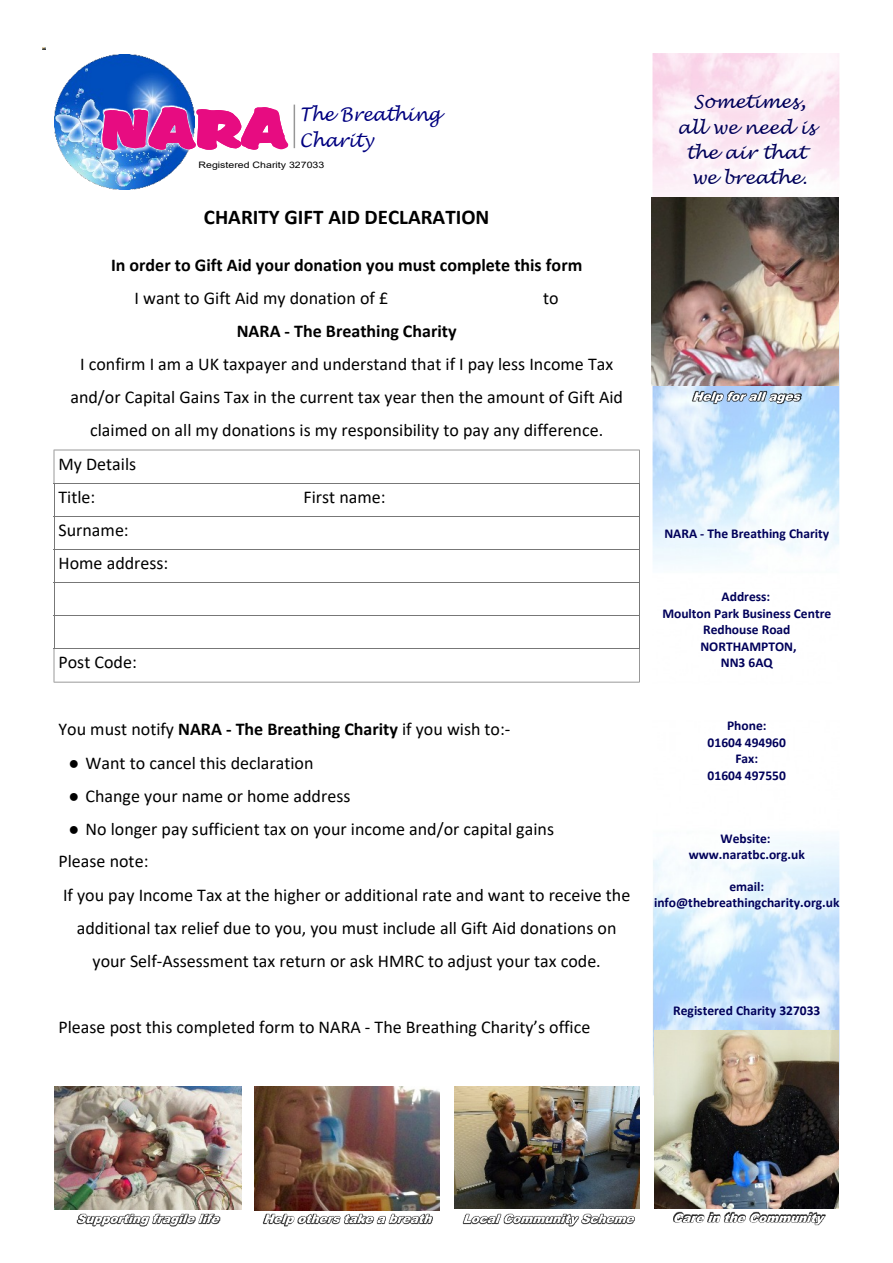
<style>
.page{position:relative;width:893px;height:1263px;background:#fff}
.page>*{position:absolute;margin:0;border:0;box-sizing:border-box;transform-origin:0 0}
.t1{font:700 21px "Calibri";color:#000}
.t2{font:italic 18.75px/26px "Lucida Handwriting";color:#000080;scale:.92 1}
.t3{font:18px/33.2px "Calibri";color:#000}
.t4{font:700 18px "Calibri";color:#000}
.t5{font:italic 18px/25.3px "Lucida Handwriting";color:#00005a;text-align:center}
.t6{font:700 13.5px/16.5px "Calibri";color:#00005a;text-align:center}
.t7{font:8.85px "Arial";color:#000;scale:1.19 1}
.s1{font-weight:700}
.s2{font-family:"Times New Roman"}
.s3{font-size:21px}
</style>
<div class="page">
<img style="left:454px;top:1086px;width:185px;height:123px">
<img style="left:254px;top:1086px;width:186px;height:141px">
<img style="left:54px;top:1086px;width:188px;height:141px">
<img style="left:652px;top:53px;width:188px;height:1043px">
<img style="left:635px;top:507px;width:205px;height:583px">
<img style="left:651px;top:70px;width:189px;height:366px">
<img style="left:651px;top:386px;width:189px;height:29px">
<svg style="left:693px;top:392px;width:107px;height:11px"></svg>
<img style="left:54px;top:55px;width:134px;height:134px">
<img style="left:99px;top:92px;width:197px;height:77px">
<svg style="left:102px;top:107px;width:186px;height:43px;background:#da45a0"></svg>
<hr style="left:294px;top:105px;width:1px;height:43px;background:#969696">
<img style="left:652px;top:198px;width:187px;height:187px">
<img style="left:654px;top:1031px;width:185px;height:177px">
<svg style="left:78px;top:1214px;width:141px;height:11px"></svg>
<svg style="left:264px;top:1214px;width:168px;height:11px"></svg>
<img style="left:462px;top:1213px;width:173px;height:14px">
<svg style="left:464px;top:1214px;width:170px;height:11px"></svg>
<img style="left:654px;top:1208px;width:185px;height:18px">
<svg style="left:674px;top:1213px;width:151px;height:12px"></svg>
<hr style="left:54px;top:483px;width:586px;height:1px;background:#777">
<hr style="left:54px;top:516px;width:586px;height:1px;background:#777">
<hr style="left:54px;top:549px;width:586px;height:1px;background:#777">
<hr style="left:54px;top:582px;width:586px;height:1px;background:#777">
<hr style="left:54px;top:615px;width:586px;height:1px;background:#777">
<hr style="left:54px;top:483px;width:1px;height:34px;background:#777">
<hr style="left:54px;top:516px;width:1px;height:34px;background:#777">
<hr style="left:54px;top:549px;width:1px;height:34px;background:#777">
<hr style="left:54px;top:582px;width:1px;height:34px;background:#777">
<hr style="left:54px;top:615px;width:1px;height:34px;background:#777">
<svg style="left:54px;top:450px;width:586px;height:33px"></svg>
<hr style="left:639px;top:483px;width:1px;height:34px;background:#777">
<hr style="left:639px;top:516px;width:1px;height:34px;background:#777">
<hr style="left:639px;top:549px;width:1px;height:34px;background:#777">
<hr style="left:639px;top:582px;width:1px;height:34px;background:#777">
<hr style="left:639px;top:615px;width:1px;height:34px;background:#777">
<svg style="left:54px;top:649px;width:586px;height:34px"></svg>
<p class="t2" style="left:300px;top:103px;width:155px">The Breathing<br>Charity</p>
<p class="t7" style="left:199px;top:162px;width:107px">Registered Charity 327033</p>
<p class="t1" style="left:204px;top:209px;width:287px">CHARITY GIFT AID DECLARATION</p>
<p class="t4" style="left:111px;top:257px;width:473px">In order to Gift Aid your donation you must complete this form</p>
<p class="t3" style="left:135px;top:283px;width:255px">I want to Gift Aid my donation of £</p>
<p class="t3" style="left:543px;top:283px;width:17px">to</p>
<p class="t4" style="left:237px;top:323px;width:221px">NARA - The Breathing Charity</p>
<p class="t3" style="left:80px;top:349px;width:535px">I confirm I am a UK taxpayer and understand that if I pay less Income Tax</p>
<p class="t3" style="left:70px;top:382px;width:554px">and/or Capital Gains Tax in the current tax year then the amount of Gift Aid</p>
<p class="t3" style="left:90px;top:415px;width:515px">claimed on all my donations is my responsibility to pay any difference.</p>
<p class="t3" style="left:59px;top:448px;width:79px">My Details</p>
<p class="t3" style="left:59px;top:482px;width:38px">Title:</p>
<p class="t3" style="left:303px;top:482px;width:84px">First name:</p>
<p class="t3" style="left:59px;top:515px;width:111px">Surname:<br>Home address:</p>
<p class="t3" style="left:59px;top:647px;width:80px">Post Code:</p>
<p class="t3" style="left:59px;top:714px;width:453px">You must notify <span class="s1">NARA - The Breathing Charity</span> if you wish to:-</p>
<p class="t3" style="left:69px;top:748px;width:246px"><span class="s2">●</span> Want to cancel this declaration</p>
<p class="t3" style="left:69px;top:781px;width:283px"><span class="s2">●</span> Change your name or home address</p>
<p class="t3" style="left:69px;top:814px;width:487px"><span class="s2">●</span> No longer pay sufficient tax on your income and/or capital gains</p>
<p class="t3" style="left:58px;top:846px;width:91px">Please note:</p>
<p class="t3" style="left:63px;top:879px;width:569px">If you pay Income Tax at the higher or additional rate and want to receive the</p>
<p class="t3" style="left:77px;top:913px;width:541px">additional tax relief due to you, you must include all Gift Aid donations on</p>
<p class="t3" style="left:93px;top:946px;width:510px">your Self-Assessment tax return or ask HMRC to adjust your tax code.</p>
<p class="t3" style="left:58px;top:1012px;width:533px">Please post this completed form to NARA - The Breathing Charity’s office</p>
<p class="t5" style="left:677px;top:90px;width:140px">Sometimes<span class="s3">, </span>all we need is the air that we breathe.</p>
<p class="t6" style="left:664px;top:527px;width:166px">NARA - The Breathing Charity</p>
<p class="t6" style="left:662px;top:590px;width:170px">Address:<br>Moulton Park Business Centre<br>Redhouse Road<br>NORTHAMPTON,<br>NN3 6AQ</p>
<p class="t6" style="left:708px;top:719px;width:80px">Phone:<br>01604 494960<br>Fax:<br>01604 497550</p>
<p class="t6" style="left:689px;top:831px;width:118px">Website: www.naratbc.org.uk</p>
<p class="t6" style="left:654px;top:879px;width:187px">email: info@thebreathingcharity.org.uk</p>
<p class="t6" style="left:673px;top:1003px;width:149px">Registered Charity 327033</p>
</div>
